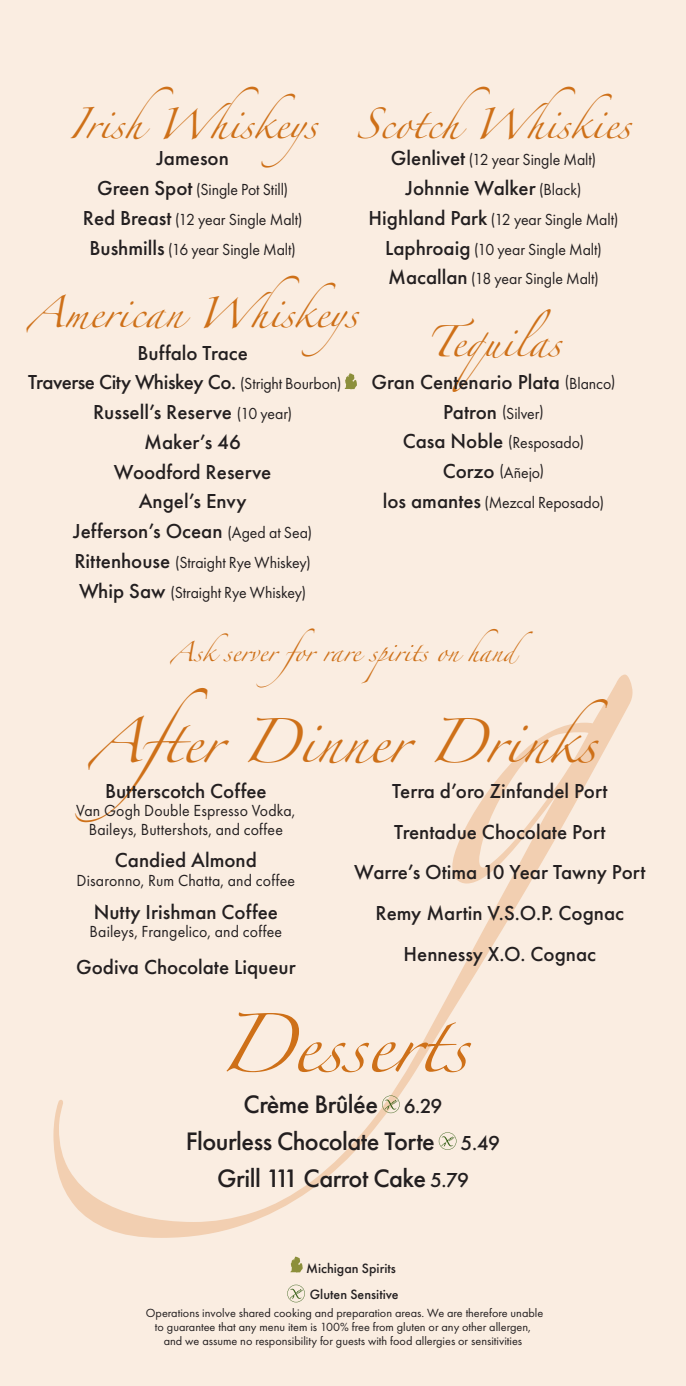
<style>
.page{position:relative;width:686px;height:1386px;background:#fff}
.page>*{position:absolute;margin:0;border:0;box-sizing:border-box;transform-origin:0 0}
.category{font:52.5px "Zapfino";color:#ce7018}
.category-2{font:39.73px "Zapfino";color:#ce7018}
.category-3{font:28px "Zapfino";color:#ce7018}
.menu_item{font:500 26.25px "Futura PT";letter-spacing:-.02em;color:#231f20}
.drink__name{font:500 21px "Futura PT";color:#231f20}
.menu_item-2{font:500 21px "Futura PT";color:#231f20}
.menu_item-3{font:500 21px "Futura PT";letter-spacing:-.02em;color:#231f20}
.category-4{font:17.5px "Zapfino";color:#ce7018}
.drink__name-2{font:16.62px "Futura PT";letter-spacing:-.005em;color:#231f20;scale:.95 1}
.menu_item-4{font:16.62px "Futura PT";letter-spacing:-.005em;color:#231f20;scale:.95 1}
.drink_descrip{font:16.62px/18.4px "Futura PT";letter-spacing:.01em;color:#231f20;text-align:center;scale:.95 1}
.menu_item-5{font:500 14px "Futura PT";color:#231f20}
.menu_item-6{font:12.25px/14px "Futura PT";color:#231f20;text-align:center}
.s1{font-weight:500;font-size:21px}
.s2{font-weight:400;font-size:16.62px}
.s3{font-size:21px}
</style>
<div class="page">
<div style="left:0;top:0;width:685px;height:1386px;background:#faede1"></div>
<svg style="left:53px;top:675px;width:579px;height:563px"></svg>
<svg style="left:344px;top:373px;width:13px;height:16px"></svg>
<svg style="left:382px;top:1096px;width:17px;height:17px"></svg>
<svg style="left:438px;top:1132px;width:18px;height:18px"></svg>
<svg style="left:290px;top:1257px;width:12px;height:15px"></svg>
<svg style="left:287px;top:1285px;width:18px;height:17px"></svg>
<p class="category-3" style="left:68px;top:112px;width:268px">IrishWhiskeys</p>
<p class="category-3" style="left:356px;top:112px;width:276px">ScotchWhiskies</p>
<p class="drink__name-2" style="left:390px;top:150px;width:217px"><span class="s1">Glenlivet</span> (12 year Single Malt)</p>
<p class="drink__name" style="left:405px;top:175px;width:177px">Johnnie Walker <span class="s2">(Black)</span></p>
<p class="drink__name-2" style="left:368px;top:209px;width:264px"><span class="s1">Highland Park</span> (12 year Single Malt)</p>
<p class="drink__name-2" style="left:385px;top:239px;width:229px"><span class="s1">Laphroaig</span> (10 year Single Malt)</p>
<p class="drink__name-2" style="left:388px;top:269px;width:223px"><span class="s1">Macallan</span> (18 year Single Malt)</p>
<p class="drink__name" style="left:156px;top:146px;width:74px">Jameson</p>
<p class="drink__name-2" style="left:97px;top:180px;width:203px"><span class="s1">Green Spot</span> (Single Pot Still)</p>
<p class="drink__name-2" style="left:83px;top:209px;width:232px"><span class="s1">Red Breast</span> (12 year Single Malt)</p>
<p class="drink__name-2" style="left:89px;top:239px;width:218px"><span class="s1">Bushmills</span> (16 year Single Malt)</p>
<p class="category-3" style="left:27px;top:301px;width:349px">American Whiskeys</p>
<p class="category-3" style="left:426px;top:330px;width:136px">Tequilas</p>
<p class="menu_item-2" style="left:137px;top:340px;width:112px">Buffalo Trace</p>
<p class="menu_item-3" style="left:28px;top:370px;width:314px">Traverse City Whiskey Co. <span class="s2">(Stright Bourbon)</span></p>
<p class="menu_item-2" style="left:93px;top:399px;width:200px">Russell’s Reserve <span class="s2">(10 year)</span></p>
<p class="menu_item-2" style="left:144px;top:429px;width:98px">Maker’s 46</p>
<p class="menu_item-2" style="left:114px;top:459px;width:159px">Woodford Reserve</p>
<p class="menu_item-2" style="left:139px;top:489px;width:109px">Angel’s Envy</p>
<p class="menu_item-2" style="left:73px;top:518px;width:240px">Jefferson’s Ocean <span class="s2">(Aged at Sea)</span></p>
<p class="menu_item-4" style="left:74px;top:552px;width:250px"><span class="s1">Rittenhouse</span> (Straight Rye Whiskey)</p>
<p class="menu_item-4" style="left:79px;top:582px;width:240px"><span class="s1">Whip Saw</span> (Straight Rye Whiskey)</p>
<p class="menu_item-2" style="left:371px;top:369px;width:245px">Gran Centenario Plata <span class="s2">(Blanco)</span></p>
<p class="menu_item-4" style="left:443px;top:403px;width:107px"><span class="s1">Patron</span> (Silver)</p>
<p class="menu_item-4" style="left:402px;top:433px;width:192px"><span class="s1">Casa Noble</span> (Resposado)</p>
<p class="menu_item-4" style="left:442px;top:463px;width:108px"><span class="s1">Corzo</span> (Añejo)</p>
<p class="menu_item-4" style="left:382px;top:493px;width:234px"><span class="s1">los amantes</span> (Mezcal Reposado)</p>
<p class="category-4" style="left:171px;top:644px;width:363px">Askserver for rare spirits on hand</p>
<p class="category-2" style="left:89px;top:725px;width:519px">After Dinner Drinks</p>
<p class="drink__name" style="left:105px;top:778px;width:163px">Butterscotch Coffee</p>
<p class="drink_descrip" style="left:76px;top:801px;width:232px">Van Gogh Double Espresso Vodka,<br>Baileys, Buttershots, and coffee</p>
<p class="drink__name" style="left:115px;top:848px;width:143px">Candied Almond</p>
<p class="drink_descrip" style="left:77px;top:871px;width:231px">Disaronno, Rum Chatta, and coffee</p>
<p class="drink__name" style="left:94px;top:899px;width:186px">Nutty Irishman Coffee</p>
<p class="drink_descrip" style="left:89px;top:922px;width:204px">Baileys, Frangelico, and coffee</p>
<p class="drink__name" style="left:76px;top:954px;width:221px">Godiva Chocolate Liqueur</p>
<p class="drink__name" style="left:392px;top:778px;width:217px">Terra d’oro Zinfandel Port</p>
<p class="drink__name" style="left:394px;top:819px;width:213px">Trentadue Chocolate Port</p>
<p class="drink__name" style="left:354px;top:860px;width:292px">Warre’s Otima 10 Year Tawny Port</p>
<p class="drink__name" style="left:375px;top:901px;width:250px">Remy Martin V.S.O.P. Cognac</p>
<p class="drink__name" style="left:403px;top:941px;width:194px">Hennessy X.O. Cognac</p>
<p class="category" style="left:218px;top:1022px;width:251px">Desserts</p>
<p class="menu_item" style="left:243px;top:1089px;width:200px">Crème Brûlée <span class="s3">6.29</span></p>
<p class="menu_item" style="left:186px;top:1125px;width:315px">Flourless Chocolate Torte <span class="s3">5.49</span></p>
<p class="menu_item" style="left:217px;top:1162px;width:253px">Grill 111 Carrot Cake <span class="s3">5.79</span></p>
<p class="menu_item-5" style="left:306px;top:1260px;width:91px">Michigan Spirits</p>
<p class="menu_item-5" style="left:309px;top:1285px;width:90px">Gluten Sensitive</p>
<p class="menu_item-6" style="left:146px;top:1306px;width:399px">Operations involve shared cooking and preparation areas. We are therefore unable to guarantee that any menu item is 100% free from gluten or any other allergen, and we assume no responsibility for guests with food allergies or sensitivities</p>
</div>
